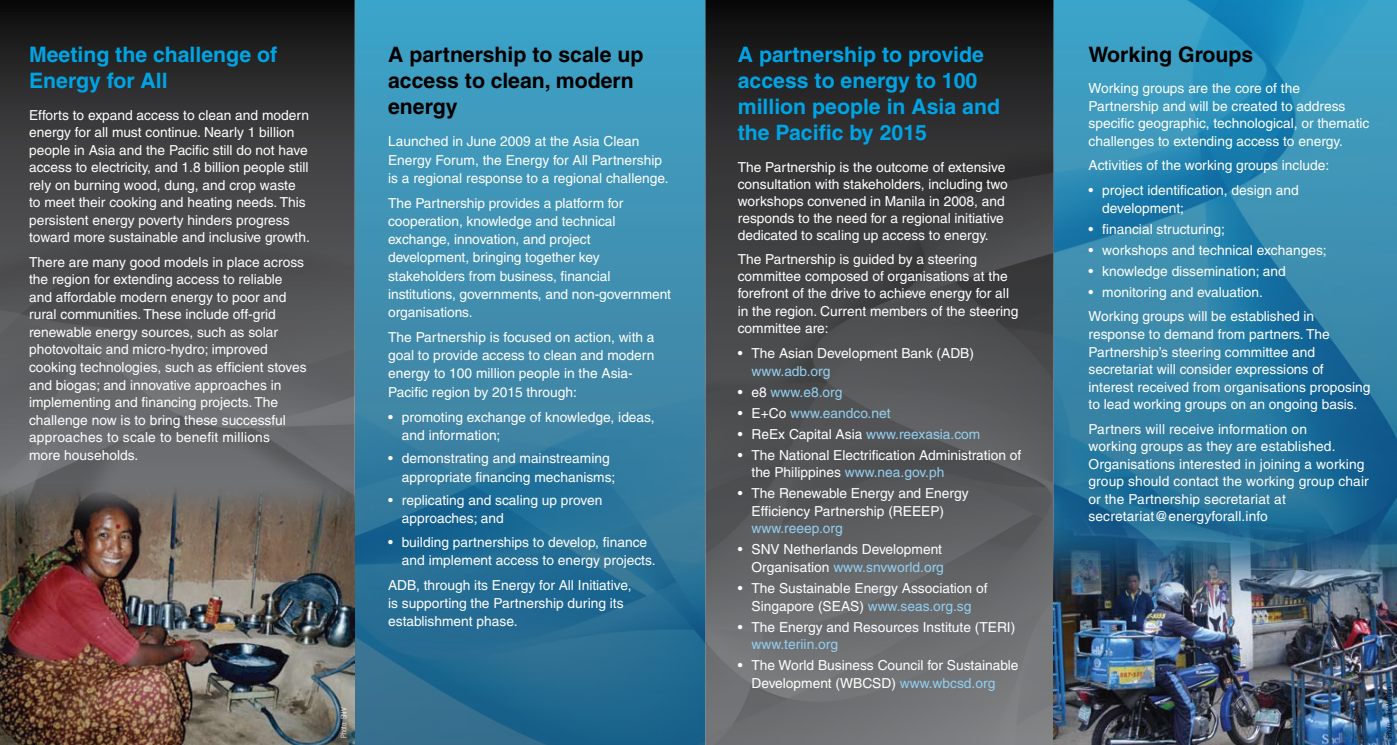
<style>
.page{position:relative;width:1397px;height:745px;background:#fff}
.page>*{position:absolute;margin:0;border:0;box-sizing:border-box;transform-origin:0 0}
.t1{font:700 21.25px/26.2px "Helvetica";color:#00a4e4}
.t2{font:700 21.25px/26.2px "Helvetica";color:#000}
.t3{font:13.75px/17.5px "Helvetica";color:#fff}
.t4{font:13.75px "Helvetica";color:#94cff1}
.t5{font:300 condensed 7.5px "Helvetica";color:#000}
.t6{font:300 condensed 7.5px "Helvetica";color:#fff}
.s1{color:#fff}
.s2{color:#94cff1}
</style>
<div class="page">
<img style="left:0;top:0;width:354px;height:386px">
<img style="left:354px;top:0;width:1042px;height:744px">
<img style="left:0;top:386px;width:354px;height:358px">
<img style="left:1052px;top:328px;width:344px;height:416px">
<h1 class="t1" style="left:29px;top:41px;width:249px">Meeting the challenge of<br>Energy for All</h1>
<p class="t3" style="left:29px;top:106px;width:282px">Efforts to expand access to clean and modern energy for all must continue. Nearly 1 billion people in Asia and the Pacific still do not have access to electricity, and 1.8 billion people still rely on burning wood, dung, and crop waste to meet their cooking and heating needs. This persistent energy poverty hinders progress toward more sustainable and inclusive growth.</p>
<p class="t3" style="left:29px;top:253px;width:279px">There are many good models in place across the region for extending access to reliable and affordable modern energy to poor and rural communities. These include off-grid renewable energy sources, such as solar photovoltaic and micro-hydro; improved cooking technologies, such as efficient stoves and biogas; and innovative approaches in implementing and financing projects. The challenge now is to bring these successful approaches to scale to benefit millions<br>more households.</p>
<p class="t6" style="left:339px;top:737px;width:32px;rotate:-90deg">Photo: SNV</p>
<h1 class="t2" style="left:388px;top:41px;width:257px">A partnership to scale up access to clean, modern energy</h1>
<p class="t3" style="left:388px;top:132px;width:282px;line-height:18.1px">Launched in June 2009 at the Asia Clean<br>Energy Forum, the Energy for All Partnership is a regional response to a regional challenge.</p>
<p class="t3" style="left:388px;top:194px;width:284px;line-height:18.1px">The Partnership provides a platform for cooperation, knowledge and technical exchange, innovation, and project development, bringing together key stakeholders from business, financial institutions, governments, and non-government organisations.</p>
<p class="t3" style="left:388px;top:328px;width:268px;line-height:18.1px">The Partnership is focused on action, with a goal to provide access to clean and modern energy to 100 million people in the Asia-Pacific region by 2015 through:</p>
<p class="t3" style="left:402px;top:407px;width:254px;line-height:18.1px;text-indent:-14px">• promoting exchange of knowledge, ideas, and information;</p>
<p class="t3" style="left:402px;top:449px;width:215px;line-height:18.1px;text-indent:-14px">• demonstrating and mainstreaming appropriate financing mechanisms;</p>
<p class="t3" style="left:402px;top:491px;width:202px;line-height:18.1px;text-indent:-14px">• replicating and scaling up proven approaches; and</p>
<p class="t3" style="left:402px;top:532px;width:255px;line-height:18.1px;text-indent:-14px">• building partnerships to develop, finance and implement access to energy projects.</p>
<p class="t3" style="left:388px;top:575px;width:245px;line-height:18.1px">ADB, through its Energy for All Initiative, is supporting the Partnership during its establishment phase.</p>
<h1 class="t1" style="left:737px;top:41px;width:264px">A partnership to provide access to energy to 100 million people in Asia and the Pacific by 2015</h1>
<p class="t3" style="left:737px;top:159px;width:271px;line-height:17px">The Partnership is the outcome of extensive consultation with stakeholders, including two workshops convened in Manila in 2008, and responds to the need for a regional initiative dedicated to scaling up access to energy.</p>
<p class="t3" style="left:737px;top:251px;width:282px">The Partnership is guided by a steering committee composed of organisations at the forefront of the drive to achieve energy for all in the region. Current members of the steering committee are:</p>
<p class="t3" style="left:737px;top:344px;width:238px">• The Asian Development Bank (ADB)</p>
<p class="t4" style="left:751px;top:362px;width:80px">www.adb.org</p>
<p class="t4" style="left:737px;top:383px;width:106px"><span class="s1">• e8</span> www.e8.org</p>
<p class="t4" style="left:737px;top:404px;width:154px"><span class="s1">• E+Co</span> www.eandco.net</p>
<p class="t3" style="left:737px;top:425px;width:244px">• ReEx Capital Asia <span class="s2">www.reexasia.com</span></p>
<p class="t3" style="left:751px;top:446px;width:271px;text-indent:-14px">• The National Electrification Administration of the Philippines <span class="s2">www.nea.gov.ph</span></p>
<p class="t3" style="left:751px;top:484px;width:219px;text-indent:-14px">• The Renewable Energy and Energy<br>Efficiency Partnership (REEEP)</p>
<p class="t4" style="left:751px;top:520px;width:93px">www.reeep.org</p>
<p class="t3" style="left:737px;top:540px;width:208px;text-align:right">• SNV Netherlands Development<br>Organisation <span class="s2">www.snvworld.org</span></p>
<p class="t3" style="left:737px;top:579px;width:251px;text-align:center">• The Sustainable Energy Association of<br>Singapore (SEAS) <span class="s2">www.seas.org.sg</span></p>
<p class="t3" style="left:737px;top:617px;width:279px">• The Energy and Resources Institute (TERI)</p>
<p class="t4" style="left:751px;top:636px;width:88px">www.teriin.org</p>
<p class="t3" style="left:751px;top:656px;width:268px;text-indent:-14px">• The World Business Council for Sustainable<br>Development (WBCSD) <span class="s2">www.wbcsd.org</span></p>
<h1 class="t2" style="left:1088px;top:41px;width:166px">Working Groups</h1>
<p class="t3" style="left:1088px;top:80px;width:282px">Working groups are the core of the Partnership and will be created to address specific geographic, technological, or thematic challenges to extending access to energy.</p>
<p class="t3" style="left:1088px;top:157px;width:242px">Activities of the working groups include:</p>
<p class="t3" style="left:1102px;top:181px;width:198px;text-indent:-14px">• project identification, design and development;</p>
<p class="t3" style="left:1088px;top:220px;width:138px">• financial structuring;</p>
<p class="t3" style="left:1088px;top:241px;width:240px">• workshops and technical exchanges;</p>
<p class="t3" style="left:1088px;top:262px;width:199px">• knowledge dissemination; and</p>
<p class="t3" style="left:1088px;top:279px;width:227px;line-height:24.6px">• monitoring and evaluation.<br>Working groups will be established in</p>
<p class="t3" style="left:1088px;top:325px;width:283px">response to demand from partners. The Partnership’s steering committee and secretariat will consider expressions of interest received from organisations proposing to lead working groups on an ongoing basis.</p>
<p class="t3" style="left:1088px;top:420px;width:282px">Partners will receive information on<br>working groups as they are established.<br>Organisations interested in joining a working group should contact the working group chair or the Partnership secretariat at secretariat@energyforall.info</p>
<p class="t5" style="left:1384px;top:737px;width:53px;rotate:-90deg">Photo: Jack Whelan</p>
</div>
